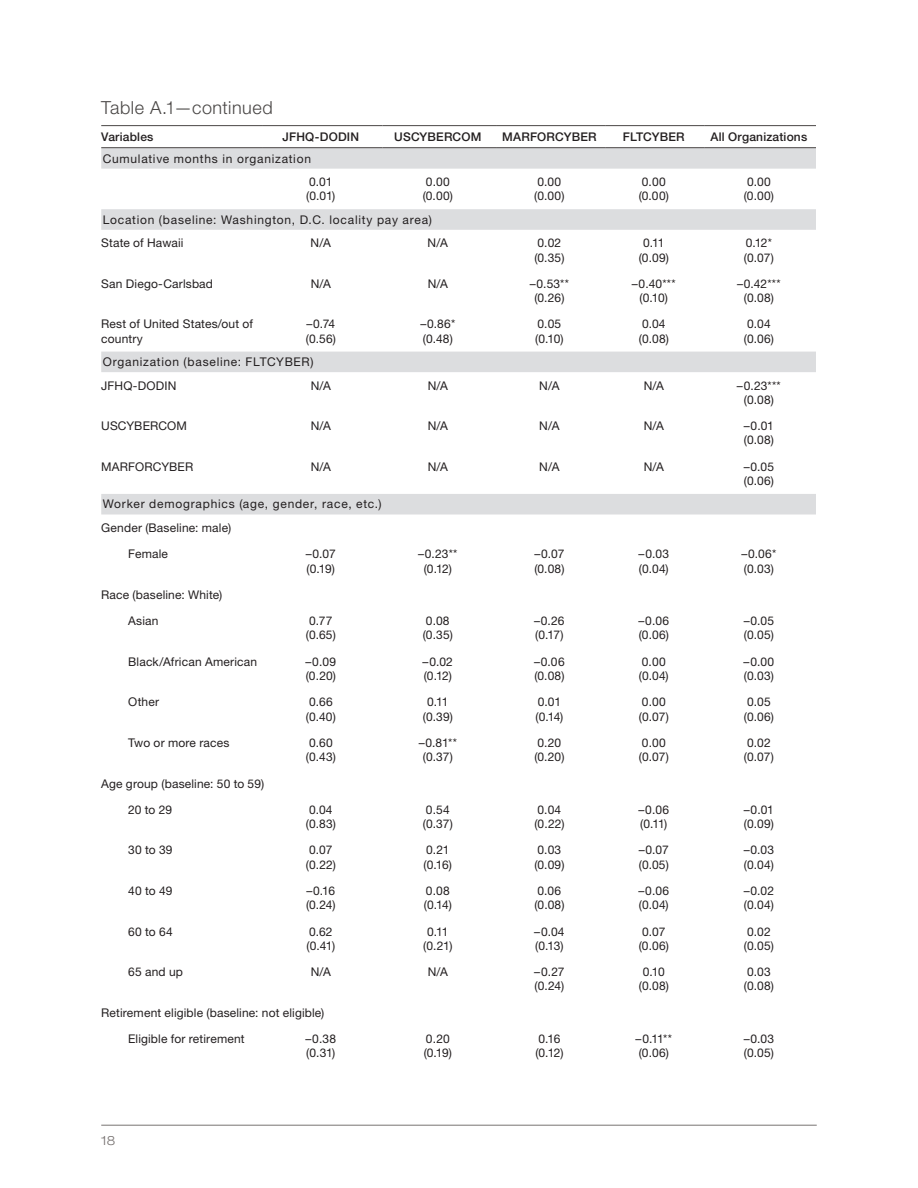
<style>
.page{position:relative;width:918px;height:1188px;background:#fff}
.page>*{position:absolute;margin:0;border:0;box-sizing:border-box;transform-origin:0 0}
.t1{font:300 18px "Helvetica Neue LT Std";letter-spacing:.03em;color:#494645}
.t2{font:300 expanded 12.75px "Helvetica Neue LT Std";color:#787372}
.t3{font:12px/14.2px "Helvetica Neue LT Std";letter-spacing:.015em;color:#231f20}
.t4{font:12px/23.4px "Helvetica Neue LT Std";letter-spacing:.06em;color:#231f20}
.t5{font:500 12px "Helvetica Neue LT Std";letter-spacing:.015em;color:#231f20}
</style>
<div class="page">
<hr style="left:101px;top:1125px;width:716px;height:1px;background:#787372">
<svg style="left:101px;top:148px;width:715px;height:367px"></svg>
<hr style="left:101px;top:125px;width:161px;height:1px;background:#494645">
<hr style="left:262px;top:125px;width:121px;height:1px;background:#494645">
<hr style="left:383px;top:125px;width:113px;height:1px;background:#494645">
<hr style="left:496px;top:125px;width:110px;height:1px;background:#494645">
<hr style="left:606px;top:125px;width:99px;height:1px;background:#494645">
<hr style="left:705px;top:125px;width:111px;height:1px;background:#494645">
<hr style="left:101px;top:147px;width:161px;height:1px;background:#494645">
<hr style="left:262px;top:147px;width:121px;height:1px;background:#494645">
<hr style="left:383px;top:147px;width:113px;height:1px;background:#494645">
<hr style="left:496px;top:147px;width:110px;height:1px;background:#494645">
<hr style="left:606px;top:147px;width:99px;height:1px;background:#494645">
<hr style="left:705px;top:147px;width:111px;height:1px;background:#494645">
<h1 class="t1" style="left:101px;top:97px;width:173px">Table A.1—continued</h1>
<p class="t5" style="left:101px;top:130px;width:54px">Variables</p>
<p class="t5" style="left:283px;top:130px;width:78px">JFHQ-DODIN</p>
<p class="t5" style="left:394px;top:130px;width:89px">USCYBERCOM</p>
<p class="t5" style="left:502px;top:130px;width:96px">MARFORCYBER</p>
<p class="t5" style="left:623px;top:130px;width:63px">FLTCYBER</p>
<p class="t5" style="left:711px;top:130px;width:98px">All Organizations</p>
<p class="t4" style="left:309px;top:147px;width:25px;text-indent:-206px">Cumulative months in organization<br>0.01</p>
<p class="t3" style="left:306px;top:189px;width:31px">(0.01)</p>
<p class="t3" style="left:423px;top:175px;width:32px">0.00 (0.00)</p>
<p class="t3" style="left:534px;top:175px;width:32px">0.00 (0.00)</p>
<p class="t3" style="left:639px;top:175px;width:32px">0.00 (0.00)</p>
<p class="t3" style="left:744px;top:175px;width:32px">0.00 (0.00)</p>
<p class="t4" style="left:101px;top:208px;width:332px">Location (baseline: Washington, D.C. locality pay area)<br>State of Hawaii</p>
<p class="t3" style="left:311px;top:236px;width:22px">N/A</p>
<p class="t3" style="left:428px;top:236px;width:22px">N/A</p>
<p class="t3" style="left:534px;top:236px;width:32px">0.02 (0.35)</p>
<p class="t3" style="left:639px;top:236px;width:32px;text-align:center">0.11 (0.09)</p>
<p class="t3" style="left:744px;top:236px;width:31px">0.12* (0.07)</p>
<p class="t3" style="left:101px;top:276px;width:113px">San Diego-Carlsbad</p>
<p class="t3" style="left:311px;top:276px;width:22px">N/A</p>
<p class="t3" style="left:428px;top:276px;width:22px">N/A</p>
<p class="t3" style="left:530px;top:276px;width:41px;text-align:center">–0.53** (0.26)</p>
<p class="t3" style="left:632px;top:276px;width:45px;text-align:center">–0.40*** (0.10)</p>
<p class="t3" style="left:737px;top:276px;width:45px;text-align:center">–0.42*** (0.08)</p>
<p class="t3" style="left:101px;top:317px;width:153px">Rest of United States/out of country</p>
<p class="t3" style="left:306px;top:317px;width:32px">–0.74 (0.56)</p>
<p class="t3" style="left:420px;top:317px;width:36px">–0.86* (0.48)</p>
<p class="t3" style="left:535px;top:317px;width:30px">0.05 (0.10)</p>
<p class="t3" style="left:639px;top:317px;width:32px">0.04 (0.08)</p>
<p class="t3" style="left:744px;top:317px;width:32px">0.04 (0.06)</p>
<p class="t4" style="left:101px;top:350px;width:214px">Organization (baseline: FLTCYBER)<br>JFHQ-DODIN</p>
<p class="t3" style="left:311px;top:378px;width:22px">N/A</p>
<p class="t3" style="left:428px;top:378px;width:22px">N/A</p>
<p class="t3" style="left:539px;top:378px;width:22px">N/A</p>
<p class="t3" style="left:644px;top:378px;width:22px">N/A</p>
<p class="t3" style="left:737px;top:378px;width:45px;text-align:center">–0.23*** (0.08)</p>
<p class="t3" style="left:101px;top:419px;width:87px">USCYBERCOM</p>
<p class="t3" style="left:311px;top:419px;width:22px">N/A</p>
<p class="t3" style="left:428px;top:419px;width:22px">N/A</p>
<p class="t3" style="left:539px;top:419px;width:22px">N/A</p>
<p class="t3" style="left:644px;top:419px;width:22px">N/A</p>
<p class="t3" style="left:744px;top:419px;width:32px">–0.01 (0.08)</p>
<p class="t3" style="left:101px;top:459px;width:94px">MARFORCYBER</p>
<p class="t3" style="left:311px;top:459px;width:22px">N/A</p>
<p class="t3" style="left:428px;top:459px;width:22px">N/A</p>
<p class="t3" style="left:539px;top:459px;width:22px">N/A</p>
<p class="t3" style="left:644px;top:459px;width:22px">N/A</p>
<p class="t3" style="left:744px;top:459px;width:32px">–0.05 (0.06)</p>
<p class="t4" style="left:101px;top:492px;width:282px">Worker demographics (age, gender, race, etc.)<br>Gender (Baseline: male)</p>
<p class="t3" style="left:128px;top:547px;width:41px">Female</p>
<p class="t3" style="left:306px;top:547px;width:32px">–0.07 (0.19)</p>
<p class="t3" style="left:418px;top:547px;width:41px;text-align:center">–0.23** (0.12)</p>
<p class="t3" style="left:534px;top:547px;width:32px">–0.07 (0.08)</p>
<p class="t3" style="left:639px;top:547px;width:32px">–0.03 (0.04)</p>
<p class="t3" style="left:741px;top:547px;width:36px">–0.06* (0.03)</p>
<p class="t3" style="left:128px;top:581px;width:96px;line-height:26.4px;text-indent:-27px">Race (baseline: White)<br>Asian</p>
<p class="t3" style="left:306px;top:614px;width:32px">0.77 (0.65)</p>
<p class="t3" style="left:423px;top:614px;width:32px">0.08 (0.35)</p>
<p class="t3" style="left:534px;top:614px;width:32px">–0.26 (0.17)</p>
<p class="t3" style="left:639px;top:614px;width:32px">–0.06 (0.06)</p>
<p class="t3" style="left:744px;top:614px;width:32px">–0.05 (0.05)</p>
<p class="t3" style="left:128px;top:654px;width:130px">Black/African American</p>
<p class="t3" style="left:306px;top:654px;width:32px">–0.09 (0.20)</p>
<p class="t3" style="left:423px;top:654px;width:32px">–0.02 (0.12)</p>
<p class="t3" style="left:534px;top:654px;width:32px">–0.06 (0.08)</p>
<p class="t3" style="left:639px;top:654px;width:31px">0.00 (0.04)</p>
<p class="t3" style="left:744px;top:654px;width:32px">–0.00 (0.03)</p>
<p class="t3" style="left:128px;top:695px;width:32px">Other</p>
<p class="t3" style="left:306px;top:695px;width:31px">0.66 (0.40)</p>
<p class="t3" style="left:423px;top:695px;width:32px;text-align:center">0.11 (0.39)</p>
<p class="t3" style="left:535px;top:695px;width:29px">0.01 (0.14)</p>
<p class="t3" style="left:639px;top:695px;width:31px">0.00 (0.07)</p>
<p class="t3" style="left:744px;top:695px;width:32px">0.05 (0.06)</p>
<p class="t3" style="left:128px;top:735px;width:103px">Two or more races</p>
<p class="t3" style="left:306px;top:735px;width:31px">0.60 (0.43)</p>
<p class="t3" style="left:419px;top:735px;width:40px;text-align:center">–0.81** (0.37)</p>
<p class="t3" style="left:534px;top:735px;width:32px">0.20 (0.20)</p>
<p class="t3" style="left:639px;top:735px;width:31px">0.00 (0.07)</p>
<p class="t3" style="left:744px;top:735px;width:31px">0.02 (0.07)</p>
<p class="t3" style="left:128px;top:770px;width:137px;line-height:26.4px;text-indent:-27px">Age group (baseline: 50 to 59)<br>20 to 29</p>
<p class="t3" style="left:306px;top:802px;width:32px">0.04 (0.83)</p>
<p class="t3" style="left:423px;top:802px;width:32px">0.54 (0.37)</p>
<p class="t3" style="left:534px;top:802px;width:32px">0.04 (0.22)</p>
<p class="t3" style="left:639px;top:802px;width:32px">–0.06 (0.11)</p>
<p class="t3" style="left:744px;top:802px;width:32px">–0.01 (0.09)</p>
<p class="t3" style="left:128px;top:843px;width:46px">30 to 39</p>
<p class="t3" style="left:306px;top:843px;width:32px">0.07 (0.22)</p>
<p class="t3" style="left:424px;top:843px;width:30px">0.21 (0.16)</p>
<p class="t3" style="left:534px;top:843px;width:32px">0.03 (0.09)</p>
<p class="t3" style="left:639px;top:843px;width:32px">–0.07 (0.05)</p>
<p class="t3" style="left:744px;top:843px;width:32px">–0.03 (0.04)</p>
<p class="t3" style="left:128px;top:883px;width:46px">40 to 49</p>
<p class="t3" style="left:306px;top:883px;width:31px">–0.16 (0.24)</p>
<p class="t3" style="left:424px;top:883px;width:29px">0.08 (0.14)</p>
<p class="t3" style="left:534px;top:883px;width:32px">0.06 (0.08)</p>
<p class="t3" style="left:639px;top:883px;width:32px">–0.06 (0.04)</p>
<p class="t3" style="left:744px;top:883px;width:32px">–0.02 (0.04)</p>
<p class="t3" style="left:128px;top:924px;width:46px">60 to 64</p>
<p class="t3" style="left:307px;top:924px;width:30px">0.62 (0.41)</p>
<p class="t3" style="left:423px;top:924px;width:31px;text-align:center">0.11 (0.21)</p>
<p class="t3" style="left:534px;top:924px;width:32px">–0.04 (0.13)</p>
<p class="t3" style="left:639px;top:924px;width:32px">0.07 (0.06)</p>
<p class="t3" style="left:744px;top:924px;width:32px">0.02 (0.05)</p>
<p class="t3" style="left:128px;top:965px;width:56px">65 and up</p>
<p class="t3" style="left:311px;top:965px;width:22px">N/A</p>
<p class="t3" style="left:428px;top:965px;width:22px">N/A</p>
<p class="t3" style="left:534px;top:965px;width:32px">–0.27 (0.24)</p>
<p class="t3" style="left:639px;top:965px;width:32px;text-align:center">0.10 (0.08)</p>
<p class="t3" style="left:744px;top:965px;width:32px">0.03 (0.08)</p>
<p class="t3" style="left:128px;top:999px;width:198px;line-height:26.4px;text-indent:-27px">Retirement eligible (baseline: not eligible)<br>Eligible for retirement</p>
<p class="t3" style="left:306px;top:1032px;width:32px">–0.38 (0.31)</p>
<p class="t3" style="left:424px;top:1032px;width:30px">0.20 (0.19)</p>
<p class="t3" style="left:535px;top:1032px;width:30px">0.16 (0.12)</p>
<p class="t3" style="left:636px;top:1032px;width:38px">–0.11** (0.06)</p>
<p class="t3" style="left:744px;top:1032px;width:32px">–0.03 (0.05)</p>
<p class="t2" style="left:101px;top:1133px;width:15px">18</p>
</div>
